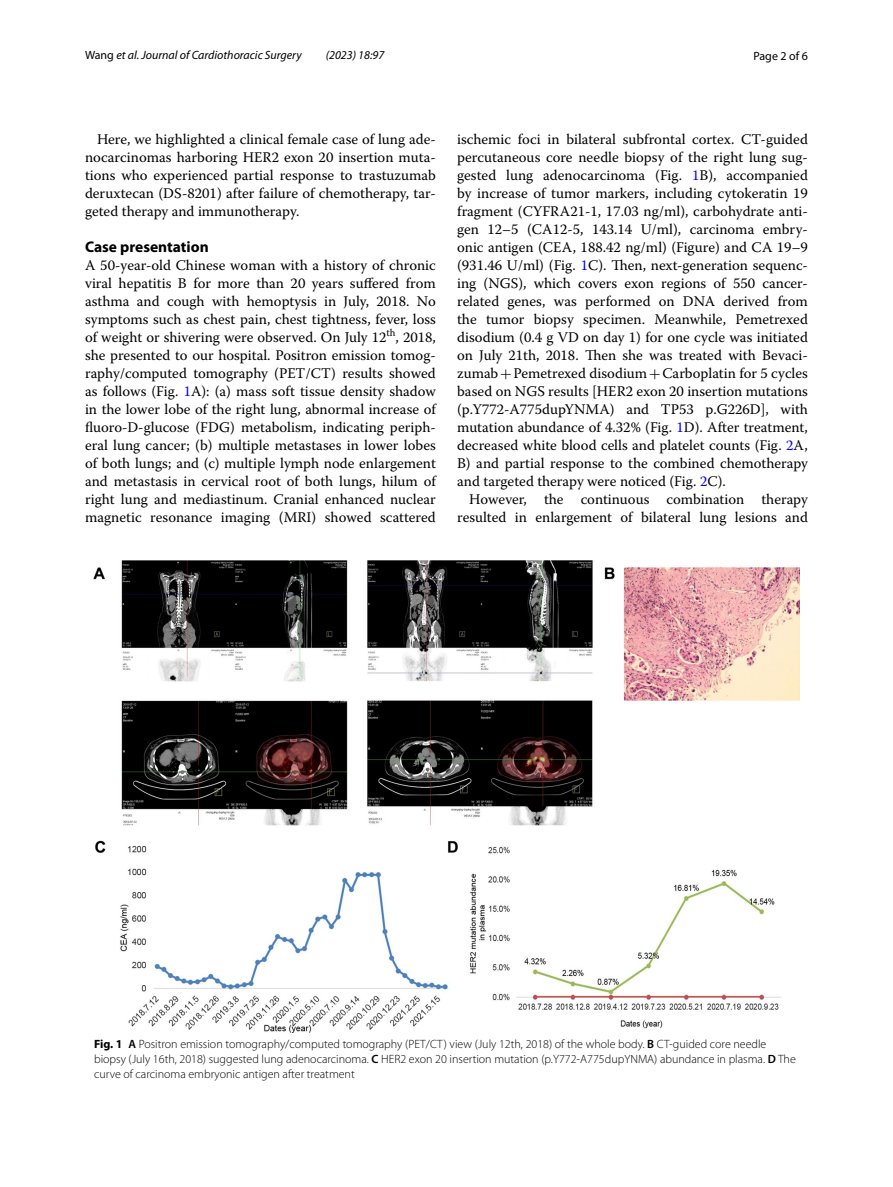
<style>
.page{position:relative;width:893px;height:1187px;background:#fff}
.page>*{position:absolute;margin:0;border:0;box-sizing:border-box;transform-origin:0 0}
.t1{font:700 15.45px "Myriad Pro";color:#000}
.t2{font:14.7px/18px "Warnock Pro";color:#000;text-align:justify}
.t3{font:300 12px/15px "Myriad Pro";color:#000}
.t4{font:italic 12px "Myriad Pro";color:#000}
.t5{font:12px "Myriad Pro";color:#000}
.s1{font-style:normal}
.s2{color:#00f}
.s3{font-family:"MTSY"}
.s4{font-weight:700}
.s5{font-weight:600}
</style>
<div class="page">
<img style="left:94px;top:560px;width:705px;height:472px">
<p class="t4" style="left:85px;top:48px;width:218px"><span class="s1">Wang</span> et al. Journal of Cardiothoracic Surgery</p>
<p class="t4" style="left:326px;top:48px;width:60px">(2023) 18:97</p>
<p class="t5" style="left:753px;top:48px;width:56px">Page 2 of 6</p>
<p class="t2" style="left:85px;top:130px;width:352px;text-indent:12px">Here, we highlighted a clinical female case of lung ade&shy;nocarcinomas harboring HER2 exon 20 insertion muta&shy;tions who experienced partial response to trastuzumab deruxtecan (DS-8201) after failure of chemotherapy, tar&shy;geted therapy and immunotherapy.</p>
<p class="t1" style="left:85px;top:236px;width:125px">Case presentation</p>
<p class="t2" style="left:85px;top:256px;width:352px">A 50-year-old Chinese woman with a history of chronic viral hepatitis B for more than 20 years suffered from asthma and cough with hemoptysis in July, 2018. No symptoms such as chest pain, chest tightness, fever, loss of weight or shivering were observed. On July 12<sup>th</sup>, 2018, she presented to our hospital. Positron emission tomog&shy;raphy/computed tomography (PET/CT) results showed as follows (Fig. <span class="s2">1</span>A): (a) mass soft tissue density shadow in the lower lobe of the right lung, abnormal increase of fluoro-D-glucose (FDG) metabolism, indicating periph&shy;eral lung cancer; (b) multiple metastases in lower lobes of both lungs; and (c) multiple lymph node enlargement and metastasis in cervical root of both lungs, hilum of right lung and mediastinum. Cranial enhanced nuclear magnetic resonance imaging (MRI) showed scattered</p>
<p class="t2" style="left:457px;top:130px;width:352px">ischemic foci in bilateral subfrontal cortex. CT-guided percutaneous core needle biopsy of the right lung sug&shy;gested lung adenocarcinoma (Fig. <span class="s2">1</span>B), accompanied by increase of tumor markers, including cytokeratin 19 fragment (CYFRA21-1, 17.03 ng/ml), carbohydrate anti&shy;gen 12–5 (CA12-5, 143.14 U/ml), carcinoma embry&shy;onic antigen (CEA, 188.42 ng/ml) (Figure) and CA 19–9 (931.46 U/ml) (Fig. <span class="s2">1</span>C). Then, next-generation sequenc&shy;ing (NGS), which covers exon regions of 550 cancer&shy;related genes, was performed on DNA derived from the tumor biopsy specimen. Meanwhile, Pemetrexed disodium (0.4 g VD on day 1) for one cycle was initiated on July 21th, 2018. Then she was treated with Bevaci&shy;zumab<span class="s3">+</span>Pemetrexed disodium<span class="s3">+</span>Carboplatin for 5 cycles based on NGS results [HER2 exon 20 insertion mutations (p.Y772-A775dupYNMA) and TP53 p.G226D], with mutation abundance of 4.32% (Fig. <span class="s2">1</span>D). After treatment, decreased white blood cells and platelet counts (Fig. <span class="s2">2</span>A, B) and partial response to the combined chemotherapy and targeted therapy were noticed (Fig. <span class="s2">2</span>C).</p>
<p class="t2" style="left:457px;top:490px;width:352px;text-align:right">However, the continuous combination therapy resulted in enlargement of bilateral lung lesions and</p>
<p class="t3" style="left:94px;top:1036px;width:703px"><span class="s4">Fig. 1</span> <span class="s5">A</span> Positron emission tomography/computed tomography (PET/CT) view (July 12th, 2018) of the whole body. <span class="s5">B</span> CT-guided core needle biopsy (July 16th, 2018) suggested lung adenocarcinoma. <span class="s5">C</span> HER2 exon 20 insertion mutation (p.Y772-A775dupYNMA) abundance in plasma. <span class="s5">D</span> The curve of carcinoma embryonic antigen after treatment</p>
</div>
